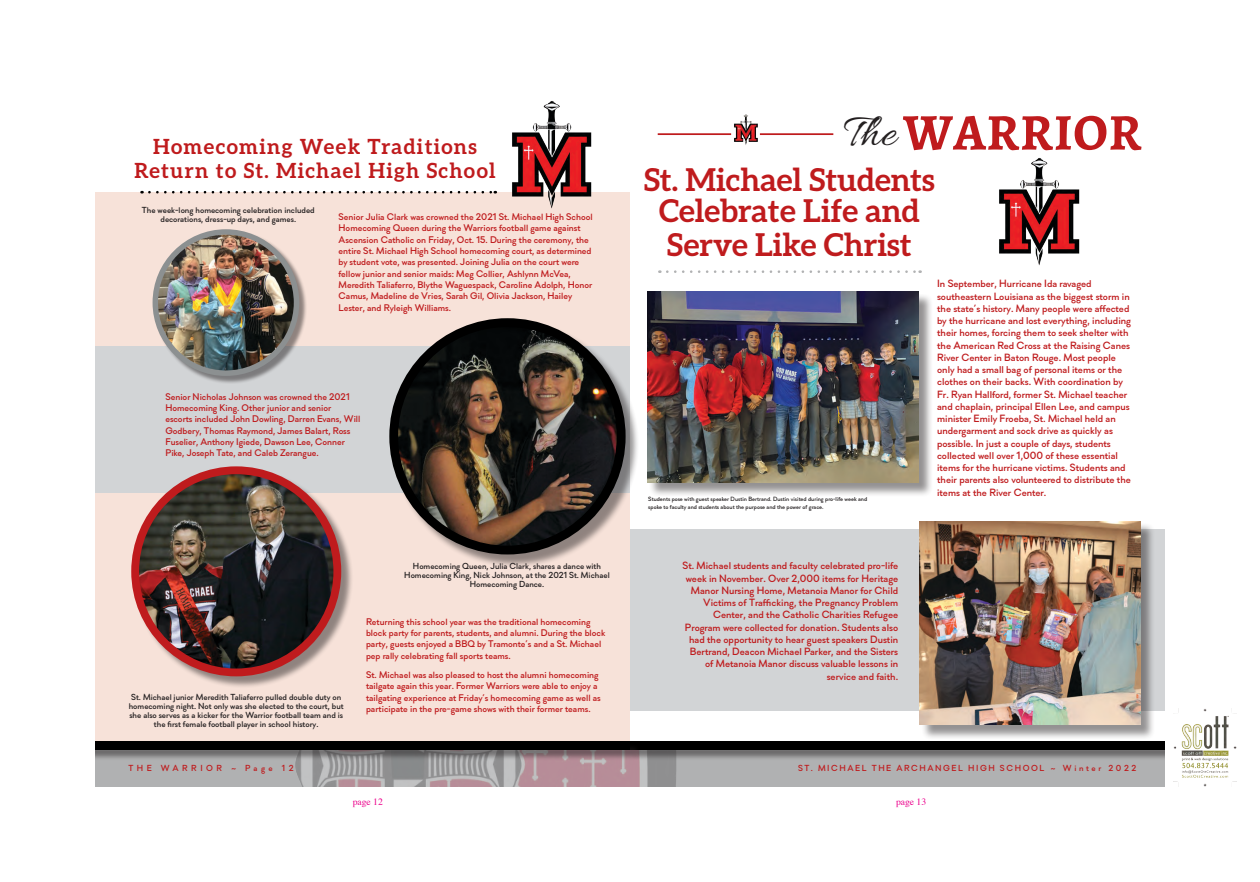
<style>
.page{position:relative;width:1260px;height:882px;background:#fff}
.page>*{position:absolute;margin:0;border:0;box-sizing:border-box;transform-origin:0 0}
.t1{font:700 51.54px "Alegreya";letter-spacing:.01em;color:#bf1b1d}
.t2{font:46.9px "Allura";color:#231f20}
.t3{font:700 31.5px/31.5px "Aleo";color:#bf1b1d;text-align:center}
.t4{font:700 20.91px/23.4px "Aleo";letter-spacing:.06em;color:#bf1b1d;text-align:center}
.t5{font:500 10.5px/12.2px "Soin Sans Pro";color:#bf1b1d}
.t6{font:500 9.62px/11.4px "Soin Sans Pro";color:#bf1b1d}
.t7{font:9.62px "Times";color:#ec008c}
.t8{font:500 8.75px/9.2px "Soin Sans Pro";color:#231f20;text-align:center}
.t9{font:500 8.75px "Soin Sans Pro";letter-spacing:.18em;color:#bf1b1d}
.t10{font:500 8.75px "Soin Sans Pro";letter-spacing:.4em;color:#bf1b1d}
.t11{font:500 6.12px/8.8px "Soin Sans Pro";color:#231f20}
</style>
<div class="page">
<div style="left:630px;top:530px;width:551px;height:181px;background:#d2d4d6"></div>
<svg style="left:667px;top:270px;width:254px;height:3px"></svg>
<img style="left:734px;top:114px;width:23px;height:31px">
<hr style="left:760px;top:133px;width:73px;height:2px;background:#bf1b1d">
<hr style="left:658px;top:133px;width:73px;height:2px;background:#bf1b1d">
<div style="left:649px;top:294px;width:285px;height:204px;background:#231f20;opacity:.49"></div>
<img style="left:647px;top:292px;width:271px;height:190px">
<div style="left:921px;top:523px;width:235px;height:217px;background:#231f20;opacity:.49"></div>
<img style="left:920px;top:521px;width:220px;height:203px">
<img style="left:999px;top:158px;width:80px;height:108px">
<div style="left:71px;top:192px;width:559px;height:588px;background:#f7e2d9"></div>
<div style="left:79px;top:346px;width:551px;height:147px;background:#d2d4d6"></div>
<svg style="left:149px;top:191px;width:347px;height:3px"></svg>
<img style="left:512px;top:101px;width:80px;height:108px">
<div style="left:133px;top:468px;width:220px;height:221px;background:#231f20;opacity:.49"></div>
<img style="left:135px;top:471px;width:202px;height:201px">
<div style="left:131px;top:466px;width:210px;height:210px;border:8px solid #bf1b1d;border-radius:50%"></div>
<div style="left:391px;top:320px;width:248px;height:248px;background:#231f20;opacity:.49"></div>
<img style="left:394px;top:323px;width:227px;height:227px;border-radius:114px">
<div style="left:389px;top:318px;width:237px;height:236px;border:9px solid #000;border-radius:50%"></div>
<div style="left:154px;top:230px;width:153px;height:154px;background:#231f20;opacity:.49"></div>
<img style="left:155px;top:232px;width:142px;height:141px;border-radius:71px">
<div style="left:153px;top:229px;width:146px;height:147px;border:5px solid #8c9091;border-radius:50%"></div>
<div style="left:84px;top:747px;width:1093px;height:48px;background:#b0b1b2"></div>
<img style="left:94px;top:761px;width:749px;height:27px">
<div style="left:631px;top:743px;width:558px;height:18px;background:#231f20;opacity:.49"></div>
<div style="left:630px;top:742px;width:548px;height:8px;background:#000"></div>
<div style="left:86px;top:743px;width:555px;height:18px;background:#231f20;opacity:.49"></div>
<div style="left:84px;top:742px;width:546px;height:8px;background:#000"></div>
<div style="left:39px;top:84px;width:55px;height:722px;background:#fff"></div>
<div style="left:1166px;top:63px;width:94px;height:772px;background:#fff"></div>
<img style="left:1173px;top:709px;width:63px;height:77px">
<div style="left:63px;top:788px;width:1165px;height:55px;background:#fff"></div>
<p class="t4" style="left:134px;top:135px;width:363px">Homecoming Week Traditions<br>Return to St. Michael High School</p>
<p class="t8" style="left:142px;top:205px;width:174px">The week-long homecoming celebration included decorations, dress-up days, and games.</p>
<p class="t6" style="left:339px;top:211px;width:256px">Senior Julia Clark was crowned the 2021 St. Michael High School Homecoming Queen during the Warriors football game against Ascension Catholic on Friday, Oct. 15. During the ceremony, the entire St. Michael High School homecoming court, as determined by student vote, was presented. Joining Julia on the court were fellow junior and senior maids: Meg Collier, Ashlynn McVea, Meredith Taliaferro, Blythe Waguespack, Caroline Adolph, Honor Camus, Madeline de Vries, Sarah Gil, Olivia Jackson, Hailey Lester, and Ryleigh Williams.</p>
<p class="t6" style="left:165px;top:391px;width:197px">Senior Nicholas Johnson was crowned the 2021<br>Homecoming King. Other junior and senior escorts included John Dowling, Darren Evans, Will Godbery, Thomas Raymond, James Balart, Ross Fuselier, Anthony Igiede, Dawson Lee, Conner Pike, Joseph Tate, and Caleb Zerangue.</p>
<p class="t8" style="left:404px;top:561px;width:207px">Homecoming Queen, Julia Clark, shares a dance with<br>Homecoming King, Nick Johnson, at the 2021 St. Michael<br>Homecoming Dance.</p>
<p class="t8" style="left:129px;top:692px;width:216px">St. Michael junior Meredith Taliaferro pulled double duty on homecoming night. Not only was she elected to the court, but she also serves as a kicker for the Warrior football team and is the first female football player in school history.</p>
<p class="t6" style="left:366px;top:616px;width:241px">Returning this school year was the traditional homecoming block party for parents, students, and alumni. During the block party, guests enjoyed a BBQ by Tramonte’s and a St. Michael pep rally celebrating fall sports teams.</p>
<p class="t6" style="left:366px;top:669px;width:236px">St. Michael was also pleased to host the alumni homecoming tailgate again this year. Former Warriors were able to enjoy a tailgating experience at Friday’s homecoming game as well as participate in the pre-game shows with their former teams.</p>
<p class="t2" style="left:844px;top:106px;width:54px">The</p>
<p class="t1" style="left:903px;top:99px;width:240px">WARRIOR</p>
<p class="t3" style="left:644px;top:163px;width:292px">St. Michael Students<br>Celebrate Life and</p>
<p class="t3" style="left:667px;top:229px;width:246px">Serve Like Christ</p>
<p class="t5" style="left:937px;top:278px;width:195px">In September, Hurricane Ida ravaged southeastern Louisiana as the biggest storm in the state’s history. Many people were affected by the hurricane and lost everything, including their homes, forcing them to seek shelter with the American Red Cross at the Raising Canes River Center in Baton Rouge. Most people only had a small bag of personal items or the clothes on their backs. With coordination by Fr. Ryan Hallford, former St. Michael teacher and chaplain, principal Ellen Lee, and campus minister Emily Froeba, St. Michael held an undergarment and sock drive as quickly as possible. In just a couple of days, students collected well over 1,000 of these essential items for the hurricane victims. Students and their parents also volunteered to distribute the items at the River Center.</p>
<p class="t11" style="left:648px;top:494px;width:221px">Students pose with guest speaker Dustin Bertrand. Dustin visited during pro-life week and spoke to faculty and students about the purpose and the power of grace.</p>
<p class="t5" style="left:682px;top:560px;width:217px;text-align:right">St. Michael students and faculty celebrated pro-life week in November. Over 2,000 items for Heritage Manor Nursing Home, Metanoia Manor for Child Victims of Trafficking, the Pregnancy Problem Center, and the Catholic Charities Refugee Program were collected for donation. Students also had the opportunity to hear guest speakers Dustin Bertrand, Deacon Michael Parker, and the Sisters of Metanoia Manor discuss valuable lessons in service and faith.</p>
<p class="t10" style="left:129px;top:763px;width:167px">THE WARRIOR ~ Page 12</p>
<p class="t9" style="left:798px;top:763px;width:340px">ST. MICHAEL THE ARCHANGEL HIGH SCHOOL ~ Winter 2022</p>
<p class="t7" style="left:353px;top:793px;width:32px">page 12</p>
<p class="t7" style="left:896px;top:793px;width:32px">page 13</p>
</div>
